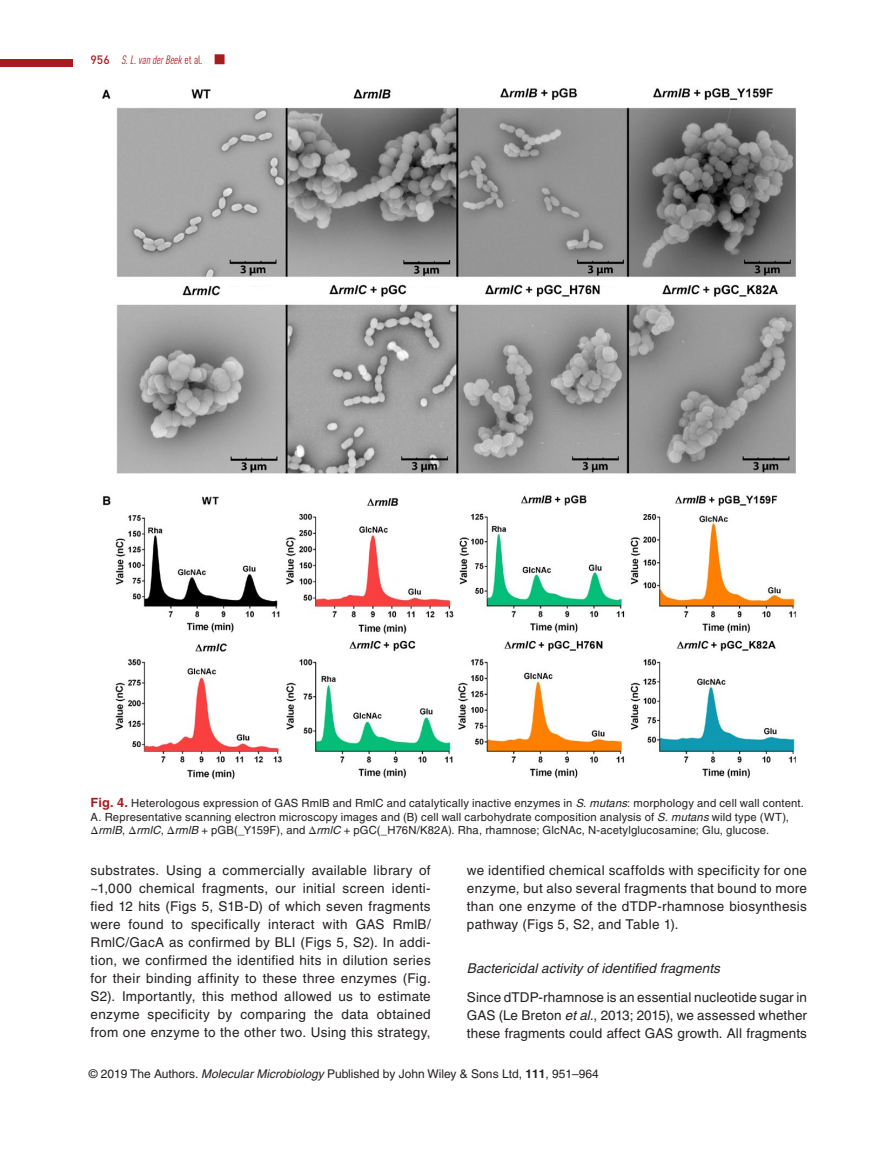
<style>
.page{position:relative;width:893px;height:1174px;background:#fff}
.page>*{position:absolute;margin:0;border:0;box-sizing:border-box;transform-origin:0 0}
.t1{font:13.5px/18px "Helvetica";letter-spacing:.02em;color:#231f20;text-align:justify}
.t2{font:italic 13.5px "Helvetica";letter-spacing:.005em;color:#231f20}
.t3{font:12px "Helvetica";color:#231f20}
.t4{font:italic condensed 12px "DINOT";color:#a61c1f}
.t5{font:11.25px/13.5px "Helvetica";letter-spacing:.015em;color:#231f20}
.s1{font-family:"DIN";font-weight:500;font-style:normal;font-stretch:normal}
.s2{font-style:normal}
.s3{font-weight:700;font-size:12.75px;color:#a61c1f}
.s4{font-style:italic}
.s5{font-family:"STIX"}
.s6{font-weight:700}
</style>
<div class="page">
<div style="left:215px;top:54px;width:10px;height:10px;border:3px solid #a61c1f"></div>
<div style="left:0;top:59px;width:72px;height:8px;background:#a61c1f"></div>
<img style="left:102px;top:88px;width:695px;height:692px">
<p class="t4" style="left:91px;top:51px;width:135px"><span class="s1">956</span> S. L. van der Beek <span class="s2">et al</span>. ■</p>
<p class="t5" style="left:91px;top:796px;width:715px"><span class="s3">Fig. 4.</span> Heterologous expression of GAS RmlB and RmlC and catalytically inactive enzymes in <span class="s4">S. mutans</span>: morphology and cell wall content.<br>A. Representative scanning electron microscopy images and (B) cell wall carbohydrate composition analysis of <span class="s4">S. mutans</span> wild type (WT),<br><span class="s5">Δ</span><span class="s4">rmlB</span>, <span class="s5">Δ</span><span class="s4">rmlC</span>, <span class="s5">Δ</span><span class="s4">rmlB</span> + pGB(_Y159F), and <span class="s5">Δ</span><span class="s4">rmlC</span> + pGC(_H76N/K82A). Rha, rhamnose; GlcNAc, N-acetylglucosamine; Glu, glucose.</p>
<p class="t1" style="left:91px;top:861px;width:342px">substrates. Using a commercially available library of ~1,000 chemical fragments, our initial screen identi&shy;fied 12 hits (Figs 5, S1B-D) of which seven fragments were found to specifically interact with GAS RmlB/ RmlC/GacA as confirmed by BLI (Figs 5, S2). In addi&shy;tion, we confirmed the identified hits in dilution series for their binding affinity to these three enzymes (Fig.<br>S2). Importantly, this method allowed us to estimate enzyme specificity by comparing the data obtained from one enzyme to the other two. Using this strategy,</p>
<p class="t1" style="left:467px;top:861px;width:342px">we identified chemical scaffolds with specificity for one enzyme, but also several fragments that bound to more than one enzyme of the dTDP-rhamnose biosynthesis pathway (Figs 5, S2, and Table 1).</p>
<p class="t2" style="left:467px;top:960px;width:255px">Bactericidal activity of identified fragments</p>
<p class="t1" style="left:467px;top:988px;width:342px">Since dTDP-rhamnose is an essential nucleotide sugar in GAS (Le Breton <span class="s4">et al.</span>, 2013; 2015), we assessed whether these fragments could affect GAS growth. All fragments</p>
<p class="t3" style="left:89px;top:1067px;width:512px">© 2019 The Authors. <span class="s4">Molecular Microbiology</span> Published by John Wiley &amp; Sons Ltd, <span class="s6">111</span>, 951–964</p>
</div>
